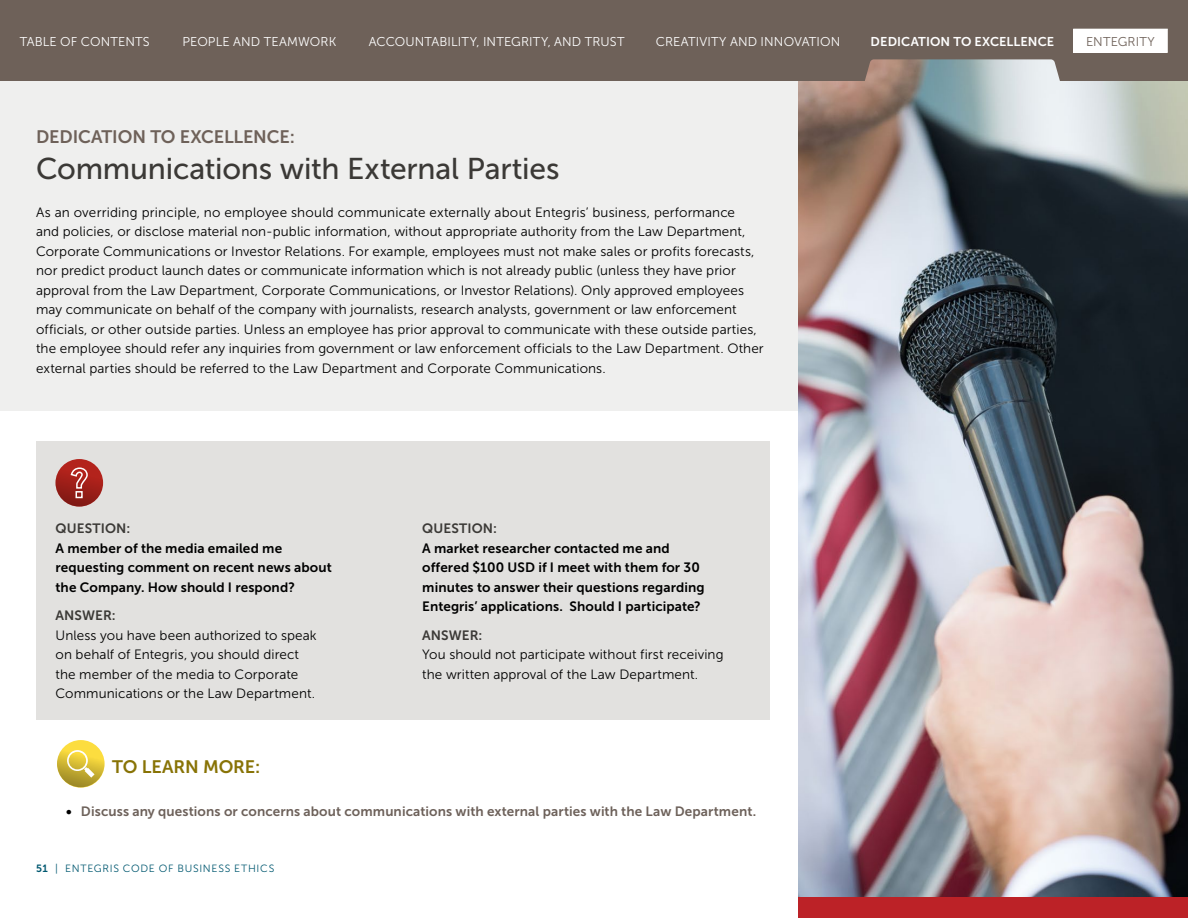
<style>
.page{position:relative;width:1188px;height:918px;background:#fff}
.page>*{position:absolute;margin:0;border:0;box-sizing:border-box;transform-origin:0 0}
.t1{font:30px "Museo Sans 500";letter-spacing:-.005em;color:#3b3936}
.t2{font:18px "Museo Sans 700";letter-spacing:-.005em;color:#6e6159}
.t3{font:18px "Museo Sans 700";letter-spacing:-.01em;color:#887306}
.t4{font:13.5px/19.5px "Museo Sans 300";letter-spacing:.01em;color:#000}
.t5{font:13.5px/19.5px "Museo Sans 700";letter-spacing:.01em;color:#000}
.t6{font:13.5px "Museo Sans 700";letter-spacing:.01em;color:#6d615a}
.t7{font:13.5px "Museo Sans 700";letter-spacing:.01em;color:#3b3936}
.t8{font:12.75px "Museo Sans 300";letter-spacing:.01em;color:#fff}
.t9{font:12.75px "Museo Sans 700";letter-spacing:.01em;color:#fff}
.t10{font:12.75px "Museo Sans 300";letter-spacing:.015em;color:#6e6159}
.t11{font:10.5px "Museo Sans 300";letter-spacing:.07em;color:#005870}
.s1{color:#000}
.s2{font-family:"Museo Sans 700"}
</style>
<div class="page">
<img style="left:798px;top:81px;width:390px;height:817px">
<div style="left:0;top:59px;width:798px;height:352px;background:#efefee"></div>
<div style="left:798px;top:898px;width:390px;height:20px;background:#bc2227"></div>
<div style="left:36px;top:441px;width:734px;height:279px;background:#e2e1df"></div>
<div style="left:56px;top:459px;width:47px;height:47px;background:linear-gradient(to bottom,#be261e,#841914);border-radius:50%"></div>
<svg style="left:70px;top:467px;width:19px;height:32px"></svg>
<svg style="left:57px;top:740px;width:48px;height:48px"></svg>
<svg style="left:57px;top:740px;width:47px;height:47px"></svg>
<svg style="left:67px;top:750px;width:28px;height:28px"></svg>
<div style="left:0;top:0;width:1188px;height:81px;background:#6e6159"></div>
<div style="left:1074px;top:29px;width:93px;height:23px;background:#fff"></div>
<p class="t8" style="left:20px;top:34px;width:131px">TABLE OF CONTENTS</p>
<p class="t8" style="left:183px;top:34px;width:155px">PEOPLE AND TEAMWORK</p>
<p class="t8" style="left:369px;top:34px;width:257px">ACCOUNTABILITY, INTEGRITY, AND TRUST</p>
<p class="t8" style="left:656px;top:34px;width:186px">CREATIVITY AND INNOVATION</p>
<p class="t9" style="left:871px;top:34px;width:185px">DEDICATION TO EXCELLENCE</p>
<p class="t10" style="left:1086px;top:34px;width:70px">ENTEGRITY</p>
<h2 class="t2" style="left:36px;top:126px;width:260px">DEDICATION TO EXCELLENCE:</h2>
<h1 class="t1" style="left:36px;top:152px;width:525px">Communications with External Parties</h1>
<p class="t4" style="left:36px;top:202px;width:729px">As an overriding principle, no employee should communicate externally about Entegris’ business, performance<br>and policies, or disclose material non-public information, without appropriate authority from the Law Department, Corporate Communications or Investor Relations. For example, employees must not make sales or profits forecasts, nor predict product launch dates or communicate information which is not already public (unless they have prior approval from the Law Department, Corporate Communications, or Investor Relations). Only approved employees may communicate on behalf of the company with journalists, research analysts, government or law enforcement officials, or other outside parties. Unless an employee has prior approval to communicate with these outside parties, the employee should refer any inquiries from government or law enforcement officials to the Law Department. Other external parties should be referred to the Law Department and Corporate Communications.</p>
<p class="t7" style="left:56px;top:521px;width:76px">QUESTION:</p>
<p class="t5" style="left:56px;top:538px;width:278px">A member of the media emailed me requesting comment on recent news about the Company. How should I respond?</p>
<p class="t7" style="left:56px;top:608px;width:62px">ANSWER:</p>
<p class="t4" style="left:56px;top:625px;width:263px">Unless you have been authorized to speak on behalf of Entegris, you should direct the member of the media to Corporate Communications or the Law Department.</p>
<p class="t7" style="left:422px;top:521px;width:76px">QUESTION:</p>
<p class="t5" style="left:422px;top:538px;width:284px">A market researcher contacted me and offered $100 USD if I meet with them for 30 minutes to answer their questions regarding Entegris’ applications. Should I participate?</p>
<p class="t7" style="left:422px;top:628px;width:62px">ANSWER:</p>
<p class="t4" style="left:422px;top:645px;width:303px">You should not participate without first receiving the written approval of the Law Department.</p>
<h2 class="t3" style="left:112px;top:756px;width:149px">TO LEARN MORE:</h2>
<p class="t6" style="left:66px;top:803px;width:692px"><span class="s1">•</span> Discuss any questions or concerns about communications with external parties with the Law Department.</p>
<p class="t11" style="left:36px;top:863px;width:240px"><span class="s2">51</span> | ENTEGRIS CODE OF BUSINESS ETHICS</p>
</div>
